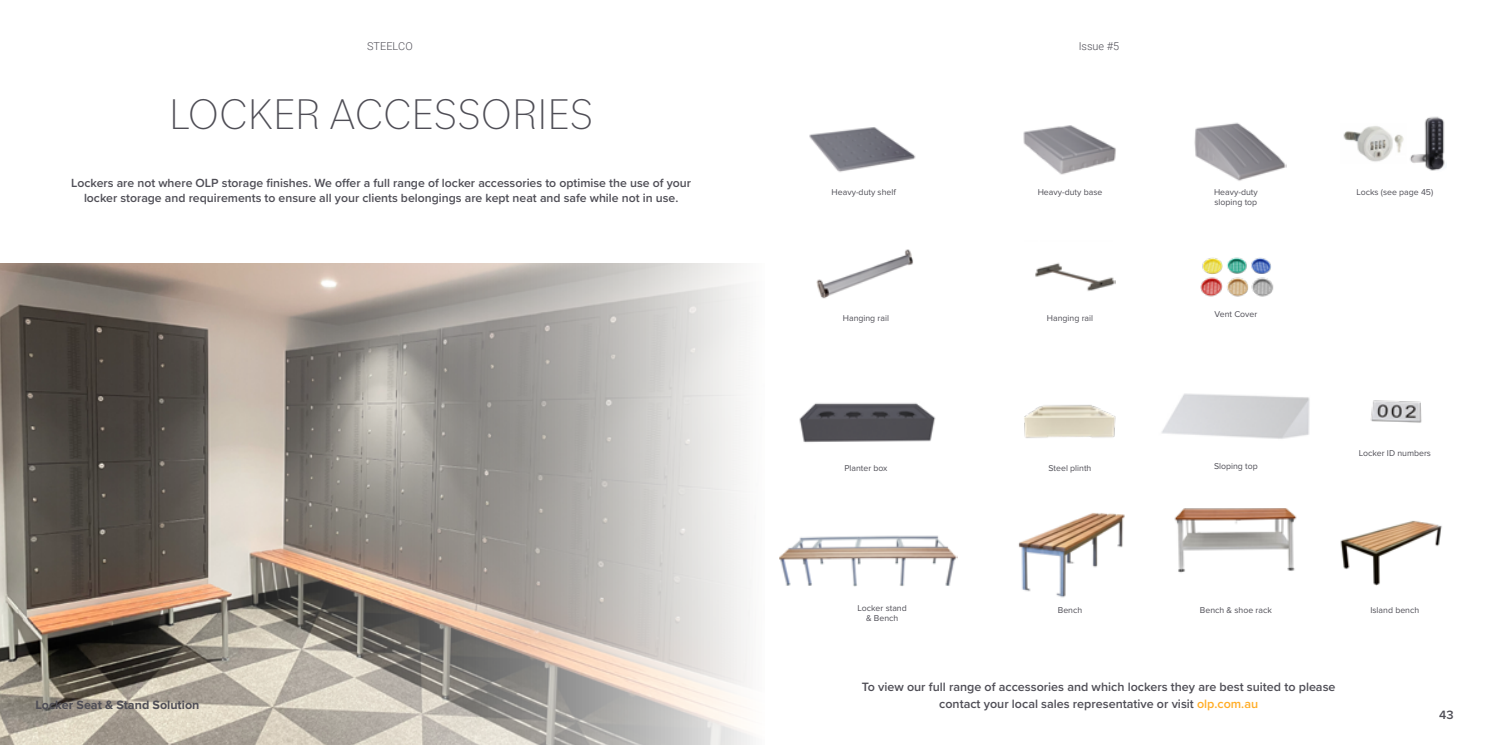
<style>
.page{position:relative;width:1489px;height:745px;background:#fff}
.page>*{position:absolute;margin:0;border:0;box-sizing:border-box;transform-origin:0 0}
.t1{font:200 45px "Bilo";color:#4f4e56}
.t2{font:600 12.5px "Proxima Nova";color:#4f4e56}
.t3{font:700 12.5px "Proxima Nova";color:#4f4e56}
.t4{font:600 12.5px "Proxima Nova";color:#504f57}
.t5{font:600 12.25px/14.6px "Proxima Nova";color:#4f4e56;text-align:center}
.t6{font:300 10.88px "Roboto";color:#4f4e56}
.t7{font:8.75px/10.5px "Proxima Nova";color:#4f4e56}
.s1{color:#ffad26}
</style>
<div class="page">
<img style="left:1370px;top:400px;width:52px;height:23px">
<img style="left:1200px;top:257px;width:74px;height:40px">
<img style="left:0;top:263px;width:753px;height:481px">
<img style="left:1023px;top:125px;width:93px;height:50px">
<img style="left:1024px;top:405px;width:92px;height:33px">
<img style="left:816px;top:249px;width:97px;height:50px">
<img style="left:809px;top:127px;width:107px;height:45px">
<img style="left:1035px;top:263px;width:80px;height:28px">
<img style="left:1194px;top:122px;width:91px;height:59px">
<img style="left:1174px;top:508px;width:123px;height:65px">
<img style="left:1018px;top:513px;width:107px;height:85px">
<img style="left:799px;top:403px;width:136px;height:40px">
<img style="left:1340px;top:520px;width:102px;height:65px">
<img style="left:779px;top:535px;width:178px;height:51px">
<img style="left:1161px;top:393px;width:149px;height:46px">
<img style="left:1343px;top:126px;width:61px;height:36px">
<img style="left:1410px;top:116px;width:35px;height:55px">
<p class="t6" style="left:367px;top:39px;width:47px">STEELCO</p>
<p class="t6" style="left:1078px;top:39px;width:42px">Issue #5</p>
<h1 class="t1" style="left:169px;top:83px;width:426px">LOCKER ACCESSORIES</h1>
<h3 class="t5" style="left:71px;top:175px;width:621px">Lockers are not where OLP storage finishes. We offer a full range of locker accessories to optimise the use of your locker storage and requirements to ensure all your clients belongings are kept neat and safe while not in use.</h3>
<p class="t7" style="left:831px;top:186px;width:66px">Heavy-duty shelf</p>
<p class="t7" style="left:1037px;top:186px;width:66px">Heavy-duty base</p>
<p class="t7" style="left:1356px;top:186px;width:78px">Locks (see page 45)</p>
<p class="t7" style="left:1213px;top:186px;width:45px">Heavy-duty sloping top</p>
<p class="t7" style="left:842px;top:313px;width:48px">Hanging rail</p>
<p class="t7" style="left:1046px;top:313px;width:48px">Hanging rail</p>
<p class="t7" style="left:1214px;top:309px;width:44px">Vent Cover</p>
<p class="t7" style="left:1358px;top:447px;width:74px">Locker ID numbers</p>
<p class="t7" style="left:844px;top:463px;width:45px">Planter box</p>
<p class="t7" style="left:1048px;top:463px;width:44px">Steel plinth</p>
<p class="t7" style="left:1213px;top:460px;width:45px">Sloping top</p>
<p class="t7" style="left:857px;top:602px;width:51px">Locker stand</p>
<p class="t7" style="left:1057px;top:604px;width:26px">Bench</p>
<p class="t7" style="left:1199px;top:604px;width:73px">Bench &amp; shoe rack</p>
<p class="t7" style="left:1370px;top:604px;width:50px">Island bench</p>
<p class="t7" style="left:866px;top:613px;width:34px">&amp; Bench</p>
<h2 class="t2" style="left:861px;top:677px;width:475px">To view our full range of accessories and which lockers they are best suited to please</h2>
<h2 class="t3" style="left:35px;top:697px;width:165px">Locker Seat &amp; Stand Solution</h2>
<h2 class="t2" style="left:939px;top:694px;width:320px">contact your local sales representative or visit <span class="s1">olp.com.au</span></h2>
<h2 class="t4" style="left:1438px;top:705px;width:16px">43</h2>
</div>
